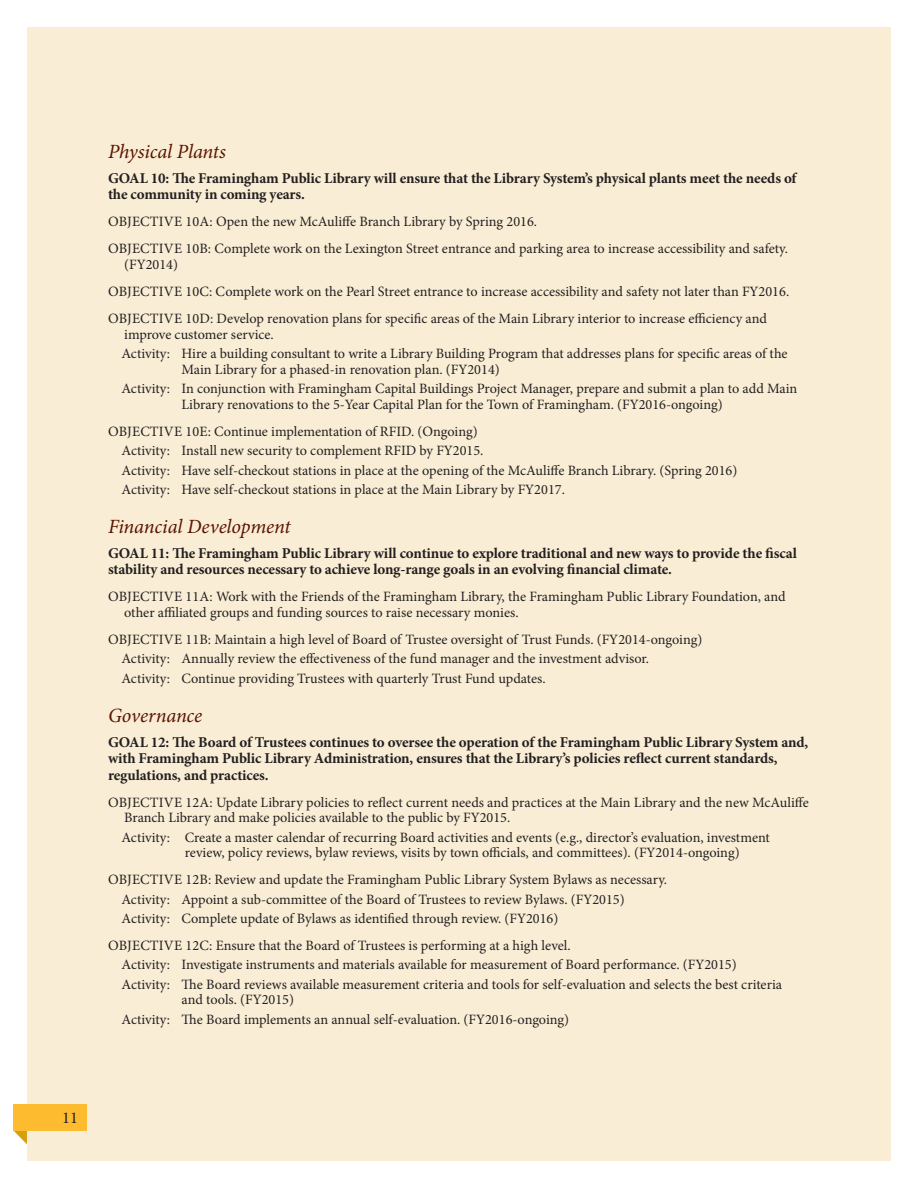
<style>
.page{position:relative;width:918px;height:1188px;background:#fff}
.page>*{position:absolute;margin:0;border:0;box-sizing:border-box;transform-origin:0 0}
.t1{font:italic 20.25px "Minion Pro";letter-spacing:-.005em;color:#5b1400}
.t2{font:16.5px "Minion Pro";color:#231f20}
.t3{font:700 15px/16.5px "Minion Pro";letter-spacing:-.01em;color:#231f20}
.t4{font:14.25px/19.2px "Minion Pro";color:#231f20}
</style>
<div class="page">
<div style="left:27px;top:27px;width:864px;height:1134px;background:#f9eed5"></div>
<svg style="left:14px;top:1131px;width:13px;height:13px"></svg>
<div style="left:14px;top:1104px;width:73px;height:27px;background:#fdbb30"></div>
<h1 class="t1" style="left:108px;top:138px;width:119px">Physical Plants</h1>
<p class="t3" style="left:108px;top:169px;width:9px">GOAL</p>
<p class="t3" style="left:108px;top:169px;width:690px;text-indent:43px">10: The Framingham Public Library will ensure that the Library System’s physical plants meet the needs of the community in coming years.</p>
<p class="t4" style="left:108px;top:208px;width:681px;line-height:27.2px">Objective 10a: Open the new McAuliffe Branch Library by Spring 2016.<br>Objective 10b: Complete work on the Lexington Street entrance and parking area to increase accessibility and safety.</p>
<p class="t4" style="left:108px;top:251px;width:683px;line-height:27.2px;text-indent:16px">(FY2014)<br>Objective 10c : Complete work on the Pearl Street entrance to increase accessibility and safety not later than FY2016.<br>Objective 10d : Develop renovation plans for specific areas of the Main Library interior to increase efficiency and</p>
<p class="t4" style="left:122px;top:325px;width:668px">improve customer service.<br>Activity: Hire a building consultant to write a Library Building Program that addresses plans for specific areas of the</p>
<p class="t4" style="left:122px;top:360px;width:677px;text-indent:60px">Main Library for a phased-in renovation plan. (FY2014)<br>Activity: In conjunction with Framingham Capital Buildings Project Manager, prepare and submit a plan to add Main</p>
<p class="t4" style="left:108px;top:391px;width:616px;line-height:27.2px;text-indent:73px">Library renovations to the 5-Year Capital Plan for the Town of Framingham. (FY2016-ongoing)<br>Objective 10e: Continue implementation of RFID. (Ongoing)</p>
<p class="t4" style="left:122px;top:441px;width:617px">Activity: Install new security to complement RFID by FY2015.<br>Activity: Have self-checkout stations in place at the opening of the McAuliffe Branch Library. (Spring 2016)<br>Activity: Have self-checkout stations in place at the Main Library by FY2017.</p>
<h1 class="t1" style="left:108px;top:513px;width:184px">Financial Development</h1>
<p class="t3" style="left:108px;top:545px;width:9px">GOAL</p>
<p class="t3" style="left:108px;top:545px;width:690px;text-indent:43px">11: The Framingham Public Library will continue to explore traditional and new ways to provide the fiscal stability and resources necessary to achieve long-range goals in an evolving financial climate.</p>
<p class="t4" style="left:124px;top:589px;width:663px;line-height:15.8px;text-indent:-16px">Objective 11a: Work with the Friends of the Framingham Library, the Framingham Public Library Foundation, and other affiliated groups and funding sources to raise necessary monies.</p>
<p class="t4" style="left:122px;top:630px;width:582px;text-indent:-13px">Objective 11b: Maintain a high level of Board of Trustee oversight of Trust Funds. (FY2014-ongoing)<br>Activity: Annually review the effectiveness of the fund manager and the investment advisor.<br>Activity: Continue providing Trustees with quarterly Trust Fund updates.</p>
<h1 class="t1" style="left:108px;top:702px;width:96px">Governance</h1>
<p class="t3" style="left:108px;top:733px;width:9px">GOAL</p>
<p class="t3" style="left:108px;top:733px;width:702px;text-indent:43px">12: The B oard of Trustees continues to oversee the operation of the Framingham Public Library System and, with Framingham Public Library Administration, ensures that the Library’s policies reflect current standards, regulations, and practices.</p>
<p class="t4" style="left:124px;top:794px;width:686px;line-height:15.8px;text-indent:-16px">Objective 12a: Update Library policies to reflect current needs and practices at the Main Library and the new McAuliffe<br>Branch Library and make policies available to the public by FY2015.</p>
<p class="t4" style="left:185px;top:829px;width:587px;line-height:15.8px;text-indent:-63px">Activity: Create a master calendar of recurring Board activities and events (e.g., director’s evaluation, investment review, policy reviews, bylaw reviews, visits by town officials, and committees). (FY2014-ongoing)</p>
<p class="t4" style="left:122px;top:870px;width:547px;text-indent:-13px">Objective 12b: Review and update the Framingham Public Library System Bylaws as necessary.<br>Activity: Appoint a sub-committee of the Board of Trustees to review Bylaws. (FY2015)<br>Activity: Complete update of Bylaws as identified through review. (FY2016)</p>
<p class="t4" style="left:122px;top:936px;width:662px;text-indent:-13px">Objective 12c : Ensure that the Board of Trustees is performing at a high level.<br>Activity: Investigate instruments and materials available for measurement of Board performance. (FY2015)<br>Activity: The Board reviews available measurement criteria and tools for self-evaluation and selects the best criteria</p>
<p class="t4" style="left:122px;top:990px;width:449px;text-indent:60px">and tools. (FY2015)<br>Activity: The Board implements an annual self-evaluation. (FY2016-ongoing)</p>
<p class="t2" style="left:62px;top:1106px;width:17px">11</p>
</div>
